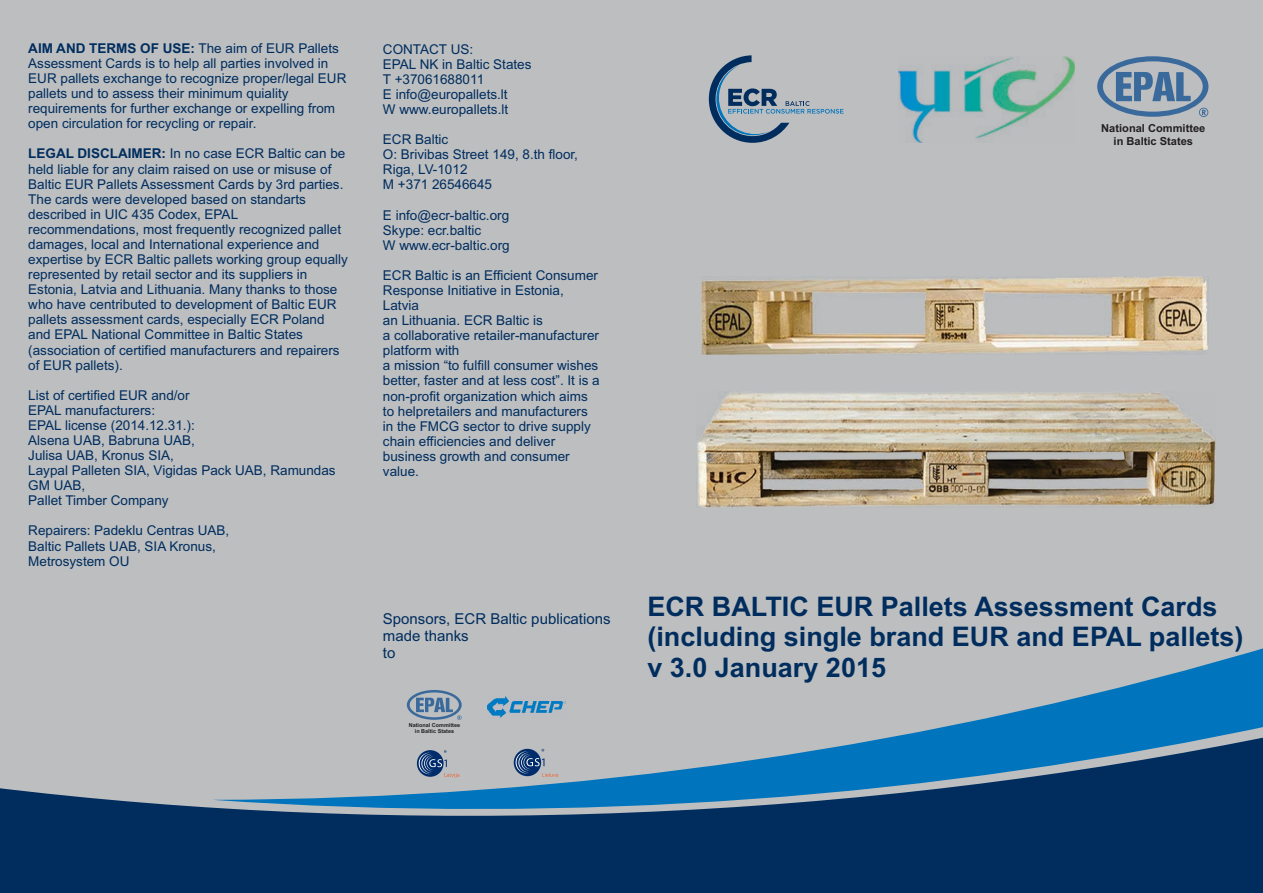
<style>
.page{position:relative;width:1263px;height:893px;background:#bcbec0}
.page>*{position:absolute;margin:0;border:0;box-sizing:border-box;transform-origin:0 0}
.t1{font:700 27px/30.2px "Arial";color:#002d5e}
.t2{font:15px/16.8px "Arial";color:#002d5e}
.t3{font:13.5px/15.1px "Arial";color:#002d5e}
.t4{font:700 11.1px/12.5px "Arial";color:#231f20;text-align:center}
.t5{font:700 5.4px/6.1px "Arial";color:#231f20;text-align:center}
.s1{font-weight:700}
</style>
<div class="page">
<svg style="left:709px;top:55px;width:134px;height:88px"></svg>
<svg style="left:1097px;top:56px;width:111px;height:61px"></svg>
<img style="left:898px;top:57px;width:176px;height:86px">
<svg style="left:406px;top:648px;width:857px;height:85px"></svg>
<svg style="left:0;top:733px;width:1263px;height:160px;fill:#002d5e"></svg>
<img style="left:701px;top:277px;width:507px;height:78px">
<img style="left:697px;top:392px;width:519px;height:115px">
<p class="t3" style="left:28px;top:42px;width:320px"><span class="s1">AIM AND TERMS OF USE:</span> The aim of EUR Pallets Assessment Cards is to help all parties involved in EUR pallets exchange to recognize proper/legal EUR pallets und to assess their minimum quiality requirements for further exchange or expelling from open circulation for recycling or repair.</p>
<p class="t3" style="left:28px;top:147px;width:321px"><span class="s1">LEGAL DISCLAIMER:</span> In no case ECR Baltic can be held liable for any claim raised on use or misuse of Baltic EUR Pallets Assessment Cards by 3rd parties.<br>The cards were developed based on standarts described in UIC 435 Codex, EPAL recommendations, most frequently recognized pallet damages, local and International experience and expertise by ECR Baltic pallets working group equally represented by retail sector and its suppliers in Estonia, Latvia and Lithuania. Many thanks to those who have centributed to development of Baltic EUR pallets assessment cards, especially ECR Poland and EPAL National Committee in Baltic States (association of certified manufacturers and repairers of EUR pallets).</p>
<p class="t3" style="left:28px;top:389px;width:309px">List of certified EUR and/or<br>EPAL manufacturers:<br>EPAL license (2014.12.31.):<br>Alsena UAB, Babruna UAB,<br>Julisa UAB, Kronus SIA,<br>Laypal Palleten SIA, Vigidas Pack UAB, Ramundas<br>GM UAB,<br>Pallet Timber Company</p>
<p class="t3" style="left:28px;top:524px;width:203px">Repairers: Padeklu Centras UAB,<br>Baltic Pallets UAB, SIA Kronus,<br>Metrosystem OU</p>
<p class="t3" style="left:383px;top:43px;width:150px">CONTACT US:<br>EPAL NK in Baltic States<br>T +37061688011<br>E info@europallets.lt<br>W www.europallets.lt</p>
<p class="t3" style="left:383px;top:133px;width:197px">ECR Baltic<br>O: Brivibas Street 149, 8.th floor,<br>Riga, LV-1012<br>M +371 26546645</p>
<p class="t3" style="left:383px;top:208px;width:128px">E info@ecr-baltic.org<br>Skype: ecr.baltic<br>W www.ecr-baltic.org</p>
<p class="t3" style="left:383px;top:269px;width:218px">ECR Baltic is an Efficient Consumer<br>Response Initiative in Estonia,<br>Latvia<br>an Lithuania. ECR Baltic is<br>a collaborative retailer-manufacturer platform with<br>a mission “to fulfill consumer wishes better, faster and at less cost”. It is a non-profit organization which aims to helpretailers and manufacturers in the FMCG sector to drive supply chain efficiencies and deliver business growth and consumer value.</p>
<p class="t2" style="left:383px;top:612px;width:229px">Sponsors, ECR Baltic publications made thanks<br>to</p>
<p class="t5" style="left:409px;top:723px;width:53px">National Committee in Baltic States</p>
<p class="t4" style="left:1101px;top:123px;width:106px">National Committee in Baltic States</p>
<h1 class="t1" style="left:647px;top:594px;width:598px">ECR BALTIC EUR Pallets Assessment Cards (including single brand EUR and EPAL pallets) v 3.0 January 2015</h1>
</div>
